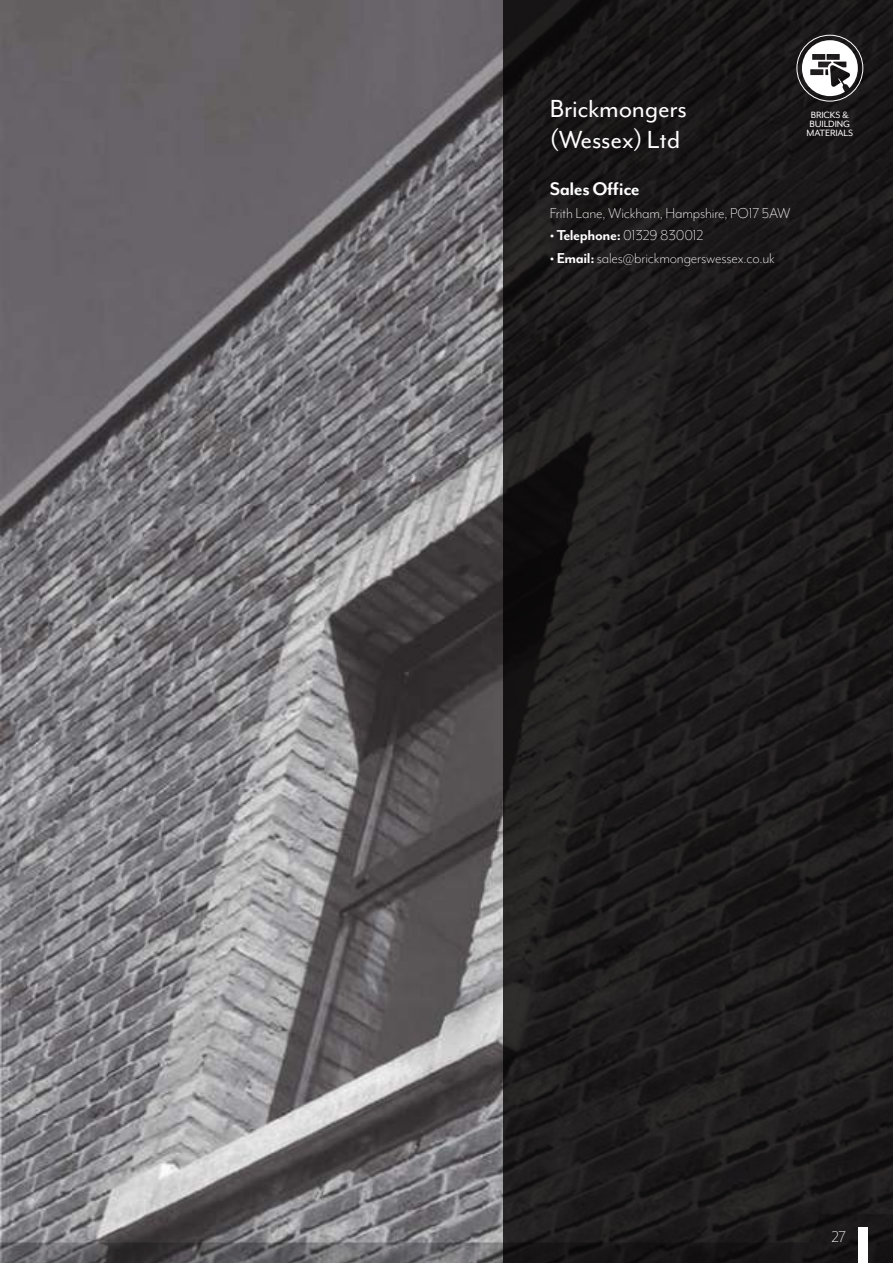
<style>
.page{position:relative;width:893px;height:1263px;background:#fff}
.page>*{position:absolute;margin:0;border:0;box-sizing:border-box;transform-origin:0 0}
.t1{font:28.5px/30px "Mr Eaves Mod OT";letter-spacing:-.01em;color:#fff}
.t2{font:700 21px "Mr Eaves Mod OT";letter-spacing:-.025em;color:#fff}
.t3{font:300 18px "Mr Eaves Mod OT";color:#fff}
.t4{font:300 16.5px "Mr Eaves Mod OT";letter-spacing:-.01em;color:#fff}
.t5{font:700 16.5px "Mr Eaves Mod OT";letter-spacing:-.025em;color:#fff}
.t6{font:10.5px/9px "Mr Eaves Mod OT";letter-spacing:-.01em;color:#fff;text-align:center}
.s1{font-weight:300}
.s2{font-weight:700}
</style>
<div class="page">
<img style="left:0;top:0;width:503px;height:1214px">
<svg style="left:503px;top:0;width:390px;height:1214px;background:#1c191a"></svg>
<div style="left:796px;top:35px;width:67px;height:66px;border:1px solid #fff;border-radius:50%"></div>
<svg style="left:802px;top:40px;width:56px;height:56px"></svg>
<svg style="left:0;top:1214px;width:893px;height:49px;background:#4b494b"></svg>
<div style="left:857px;top:1227px;width:10px;height:36px;background:#fff"></div>
<h1 class="t1" style="left:550px;top:94px;width:139px">Brickmongers (Wessex) Ltd</h1>
<p class="t2" style="left:550px;top:178px;width:91px">Sales Office</p>
<p class="t4" style="left:550px;top:204px;width:242px">Frith Lane, Wickham, Hampshire, PO17 5AW</p>
<p class="t5" style="left:550px;top:226px;width:155px">• Telephone: <span class="s1">01329 830012</span></p>
<p class="t4" style="left:550px;top:249px;width:227px"><span class="s2">• Email:</span> sales@brickmongerswessex.co.uk</p>
<p class="t6" style="left:807px;top:111px;width:48px">BRICKS &amp;<br>BUILDING<br>MATERIALS</p>
<p class="t3" style="left:831px;top:1227px;width:16px">27</p>
</div>
